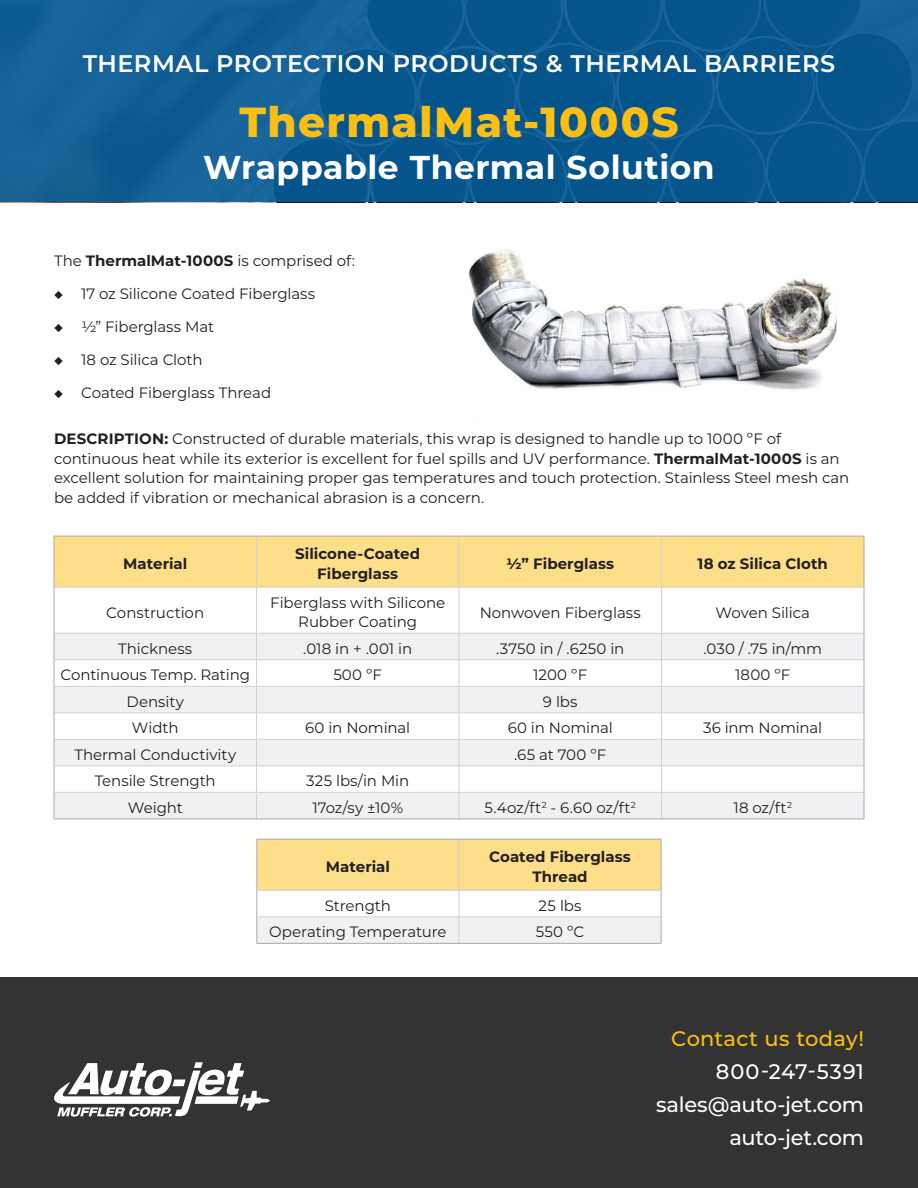
<style>
.page{position:relative;width:918px;height:1188px;background:#fff}
.page>*{position:absolute;margin:0;border:0;box-sizing:border-box;transform-origin:0 0}
.Heading_3{font:800 42px "Montserrat";letter-spacing:.035em;color:#fbbf13}
.Heading_3-2{font:700 33px "Montserrat";letter-spacing:.015em;color:#fff}
.Heading_3-3{font:600 24px "Montserrat";letter-spacing:.02em;color:#fff}
.t1{font:500 21px "Montserrat";letter-spacing:-.01em;color:#fff}
.t2{font:500 21px "Montserrat";letter-spacing:.015em;color:#fbbf13}
.t3{font:500 21px "Montserrat";letter-spacing:.04em;color:#fff}
.t4{font:15px/19.5px "Montserrat";letter-spacing:-.005em;color:#231f20}
.Heading_3-4{font:700 15px/19.5px "Montserrat";color:#231f20;text-align:center}
.t5{font:15px "Montserrat";letter-spacing:.02em;color:#231f20}
.s1{font-weight:700}
</style>
<div class="page">
<img style="left:451px;top:202px;width:413px;height:188px">
<div style="left:0;top:977px;width:918px;height:211px;background:#323332"></div>
<div style="left:0;top:0;width:918px;height:202px;background:linear-gradient(to bottom,#0d5b93,#0b5890)"></div>
<svg style="left:54px;top:1062px;width:216px;height:55px"></svg>
<div style="left:55px;top:537px;width:809px;height:50px;background:#fddf89"></div>
<svg style="left:55px;top:634px;width:809px;height:185px;fill:#f0f1f2"></svg>
<hr style="left:256px;top:536px;width:1px;height:51px;background:#d1d2d4">
<hr style="left:459px;top:536px;width:1px;height:51px;background:#d1d2d4">
<hr style="left:661px;top:536px;width:1px;height:51px;background:#d1d2d4">
<hr style="left:54px;top:587px;width:202px;height:1px;background:#d1d2d4">
<hr style="left:256px;top:587px;width:203px;height:1px;background:#d1d2d4">
<hr style="left:256px;top:588px;width:1px;height:45px;background:#d1d2d4">
<hr style="left:459px;top:587px;width:203px;height:1px;background:#d1d2d4">
<hr style="left:459px;top:588px;width:1px;height:45px;background:#d1d2d4">
<hr style="left:662px;top:587px;width:202px;height:1px;background:#d1d2d4">
<hr style="left:661px;top:588px;width:1px;height:45px;background:#d1d2d4">
<hr style="left:54px;top:633px;width:202px;height:1px;background:#d1d2d4">
<hr style="left:256px;top:633px;width:203px;height:1px;background:#d1d2d4">
<hr style="left:459px;top:633px;width:203px;height:1px;background:#d1d2d4">
<hr style="left:662px;top:633px;width:202px;height:1px;background:#d1d2d4">
<hr style="left:54px;top:659px;width:202px;height:1px;background:#d1d2d4">
<hr style="left:256px;top:659px;width:203px;height:1px;background:#d1d2d4">
<hr style="left:459px;top:659px;width:203px;height:1px;background:#d1d2d4">
<hr style="left:662px;top:659px;width:202px;height:1px;background:#d1d2d4">
<hr style="left:54px;top:686px;width:202px;height:1px;background:#d1d2d4">
<hr style="left:256px;top:686px;width:203px;height:1px;background:#d1d2d4">
<hr style="left:459px;top:686px;width:203px;height:1px;background:#d1d2d4">
<hr style="left:662px;top:686px;width:202px;height:1px;background:#d1d2d4">
<hr style="left:54px;top:712px;width:202px;height:1px;background:#d1d2d4">
<hr style="left:256px;top:712px;width:203px;height:1px;background:#d1d2d4">
<hr style="left:459px;top:712px;width:203px;height:1px;background:#d1d2d4">
<hr style="left:662px;top:712px;width:202px;height:1px;background:#d1d2d4">
<hr style="left:54px;top:739px;width:202px;height:1px;background:#d1d2d4">
<hr style="left:256px;top:739px;width:203px;height:1px;background:#d1d2d4">
<hr style="left:459px;top:739px;width:203px;height:1px;background:#d1d2d4">
<hr style="left:662px;top:739px;width:202px;height:1px;background:#d1d2d4">
<hr style="left:54px;top:765px;width:202px;height:1px;background:#d1d2d4">
<hr style="left:256px;top:765px;width:203px;height:1px;background:#d1d2d4">
<hr style="left:459px;top:765px;width:203px;height:1px;background:#d1d2d4">
<hr style="left:662px;top:765px;width:202px;height:1px;background:#d1d2d4">
<hr style="left:54px;top:792px;width:202px;height:1px;background:#d1d2d4">
<hr style="left:256px;top:792px;width:203px;height:1px;background:#d1d2d4">
<svg style="left:256px;top:634px;width:1px;height:185px"></svg>
<hr style="left:459px;top:792px;width:203px;height:1px;background:#d1d2d4">
<svg style="left:459px;top:634px;width:1px;height:185px"></svg>
<hr style="left:662px;top:792px;width:202px;height:1px;background:#d1d2d4">
<svg style="left:661px;top:634px;width:1px;height:185px"></svg>
<hr style="left:54px;top:536px;width:202px;height:1px;background:#a8a9ad">
<hr style="left:54px;top:536px;width:1px;height:51px;background:#a8a9ad">
<hr style="left:256px;top:536px;width:203px;height:1px;background:#a8a9ad">
<hr style="left:459px;top:536px;width:203px;height:1px;background:#a8a9ad">
<hr style="left:662px;top:536px;width:202px;height:1px;background:#a8a9ad">
<hr style="left:864px;top:536px;width:1px;height:51px;background:#a8a9ad">
<hr style="left:54px;top:587px;width:1px;height:46px;background:#a8a9ad">
<hr style="left:864px;top:587px;width:1px;height:46px;background:#a8a9ad">
<svg style="left:54px;top:634px;width:1px;height:185px"></svg>
<svg style="left:864px;top:633px;width:1px;height:186px"></svg>
<hr style="left:54px;top:819px;width:202px;height:1px;background:#a8a9ad">
<hr style="left:256px;top:819px;width:203px;height:1px;background:#a8a9ad">
<hr style="left:459px;top:819px;width:203px;height:1px;background:#a8a9ad">
<hr style="left:662px;top:819px;width:202px;height:1px;background:#a8a9ad">
<hr style="left:256px;top:943px;width:203px;height:1px;background:#a8a9ad">
<hr style="left:459px;top:943px;width:203px;height:1px;background:#a8a9ad">
<svg style="left:256px;top:839px;width:406px;height:104px"></svg>
<h3 class="Heading_3-3" style="left:83px;top:47px;width:754px">THERMAL PROTECTION PRODUCTS &amp; THERMAL BARRIERS</h3>
<h3 class="Heading_3" style="left:239px;top:91px;width:441px">ThermalMat-1000S</h3>
<h3 class="Heading_3-2" style="left:203px;top:143px;width:513px">Wrappable Thermal Solution</h3>
<p class="t4" style="left:54px;top:250px;width:303px">The <span class="s1">ThermalMat-1000S</span> is comprised of:</p>
<p class="t4" style="left:54px;top:283px;width:263px">◆ 17 oz Silicone Coated Fiberglass</p>
<p class="t4" style="left:54px;top:316px;width:162px">◆ ½” Fiberglass Mat</p>
<p class="t4" style="left:54px;top:349px;width:150px">◆ 18 oz Silica Cloth</p>
<p class="t4" style="left:54px;top:382px;width:219px">◆ Coated Fiberglass Thread</p>
<p class="t4" style="left:54px;top:429px;width:797px"><span class="s1">DESCRIPTION:</span> Constructed of durable materials, this wrap is designed to handle up to 1000 ºF of continuous heat while its exterior is excellent for fuel spills and UV performance. <span class="s1">ThermalMat-1000S</span> is an excellent solution for maintaining proper gas temperatures and touch protection. Stainless Steel mesh can be added if vibration or mechanical abrasion is a concern.</p>
<h3 class="Heading_3-4" style="left:123px;top:553px;width:66px">Material</h3>
<h3 class="Heading_3-4" style="left:295px;top:543px;width:126px">Silicone-Coated<br>Fiberglass</h3>
<h3 class="Heading_3-4" style="left:506px;top:553px;width:109px">½” Fiberglass</h3>
<h3 class="Heading_3-4" style="left:698px;top:553px;width:132px">18 oz Silica Cloth</h3>
<p class="t4" style="left:106px;top:602px;width:99px">Construction</p>
<p class="t4" style="left:270px;top:592px;width:176px;text-align:center">Fiberglass with Silicone<br>Rubber Coating</p>
<p class="t4" style="left:480px;top:602px;width:163px">Nonwoven Fiberglass</p>
<p class="t4" style="left:715px;top:602px;width:96px">Woven Silica</p>
<p class="t4" style="left:118px;top:638px;width:76px">Thickness</p>
<p class="t4" style="left:303px;top:638px;width:110px">.018 in + .001 in</p>
<p class="t4" style="left:496px;top:638px;width:130px">.3750 in / .6250 in</p>
<p class="t4" style="left:703px;top:638px;width:120px">.030 / .75 in/mm</p>
<p class="t4" style="left:60px;top:665px;width:191px">Continuous Temp. Rating</p>
<p class="t4" style="left:333px;top:665px;width:50px">500 ºF</p>
<p class="t4" style="left:533px;top:665px;width:55px">1200 ºF</p>
<p class="t4" style="left:735px;top:665px;width:57px">1800 ºF</p>
<p class="t4" style="left:126px;top:691px;width:59px">Density</p>
<p class="t4" style="left:543px;top:691px;width:36px">9 lbs</p>
<p class="t4" style="left:132px;top:718px;width:48px">Width</p>
<p class="t4" style="left:305px;top:718px;width:107px">60 in Nominal</p>
<p class="t4" style="left:508px;top:718px;width:107px">60 in Nominal</p>
<p class="t4" style="left:703px;top:718px;width:121px">36 inm Nominal</p>
<p class="t4" style="left:74px;top:744px;width:163px">Thermal Conductivity</p>
<p class="t4" style="left:514px;top:744px;width:94px">.65 at 700 ºF</p>
<p class="t4" style="left:95px;top:771px;width:123px">Tensile Strength</p>
<p class="t4" style="left:306px;top:771px;width:104px">325 lbs/in Min</p>
<p class="t4" style="left:128px;top:797px;width:57px">Weight</p>
<p class="t4" style="left:312px;top:797px;width:92px">17oz/sy ±10%</p>
<p class="t5" style="left:485px;top:797px;width:153px">5.4oz/ft<sup>2</sup> - 6.60 oz/ft<sup>2</sup></p>
<p class="t4" style="left:733px;top:797px;width:60px">18 oz/ft<sup>2</sup></p>
<h3 class="Heading_3-4" style="left:326px;top:856px;width:66px">Material</h3>
<h3 class="Heading_3-4" style="left:489px;top:846px;width:143px">Coated Fiberglass<br>Thread</h3>
<p class="t4" style="left:325px;top:895px;width:68px">Strength</p>
<p class="t4" style="left:539px;top:895px;width:44px">25 lbs</p>
<p class="t4" style="left:269px;top:922px;width:179px">Operating Temperature</p>
<p class="t4" style="left:536px;top:922px;width:50px">550 ºC</p>
<p class="t2" style="left:671px;top:1024px;width:194px">Contact us today!</p>
<p class="t3" style="left:716px;top:1057px;width:149px">800-247-5391</p>
<p class="t1" style="left:656px;top:1090px;width:209px">sales@auto-jet.com</p>
<p class="t1" style="left:730px;top:1123px;width:136px">auto-jet.com</p>
</div>
